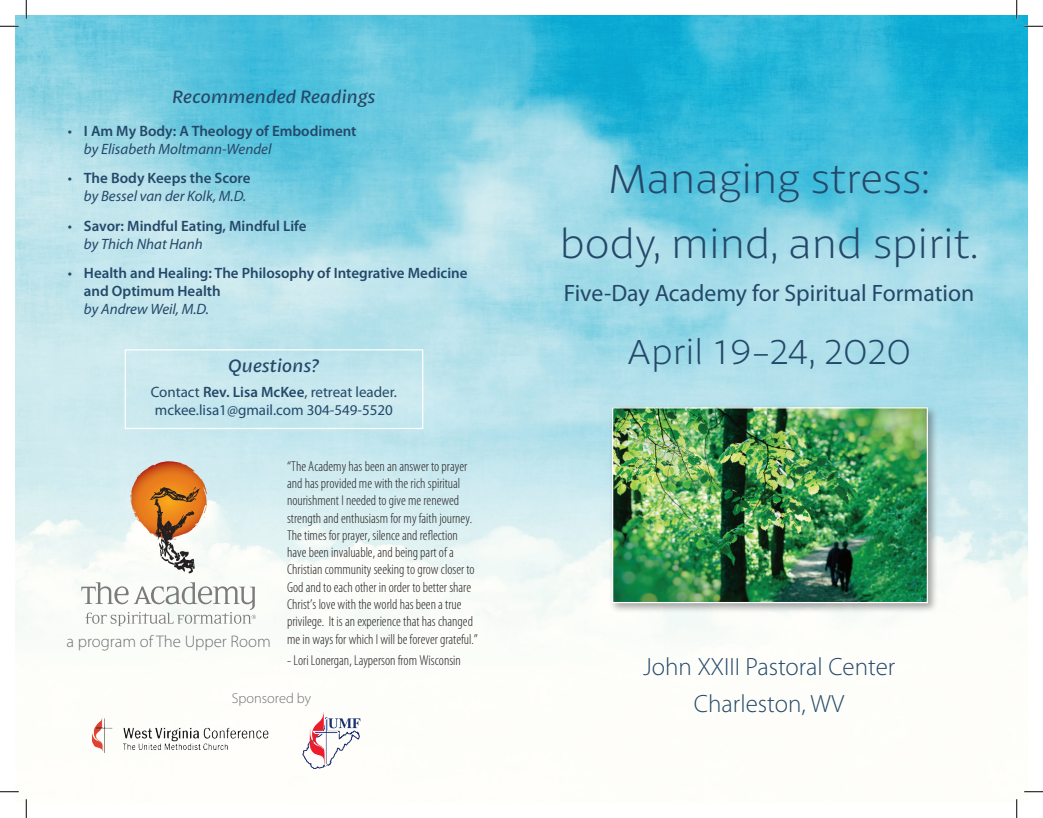
<style>
.page{position:relative;width:1043px;height:818px;background:#fff}
.page>*{position:absolute;margin:0;border:0;box-sizing:border-box;transform-origin:0 0}
.t1{font:300 42.5px/65px "Petala Pro";color:#244869;text-align:center}
.t2{font:300 36.25px "Petala Pro";color:#244869}
.t3{font:300 25px/36.2px "Myriad Pro";color:#244869;text-align:center}
.t4{font:23.75px "Myriad Pro";color:#244869}
.t5{font:italic 18.75px "Petala Pro";color:#244869}
.t6{font:300 16.75px "Myriad Pro";color:#6f7072}
.t7{font:600 15px/18px "Myriad Pro";color:#244869}
.t8{font:15px/18px "Myriad Pro";color:#244869}
.t9{font:italic 15px/18px "Myriad Pro";color:#244869;text-align:right}
.t10{font:300 14.38px/17.2px "Myriad Cond";color:#231f20}
.t11{font:300 14.38px "Myriad Pro";color:#6f7072}
.s1{font-weight:400}
.s2{font-weight:400;font-style:italic}
.s3{font-style:normal}
.s4{font-weight:600;font-style:normal}
.s5{font-weight:600}
</style>
<div class="page">
<img style="left:15px;top:15px;width:1013px;height:787px">
<svg style="left:130px;top:461px;width:71px;height:113px"></svg>
<svg style="left:81px;top:582px;width:175px;height:44px"></svg>
<div style="left:125px;top:349px;width:298px;height:80px;border:1px solid #fff"></div>
<div style="left:609px;top:404px;width:329px;height:210px;background:#231f20;opacity:.4"></div>
<img style="left:614px;top:409px;width:312px;height:192px">
<div style="left:612px;top:407px;width:316px;height:196px;border:1px solid #fff"></div>
<img style="left:91px;top:716px;width:139px;height:37px">
<svg style="left:303px;top:712px;width:57px;height:56px"></svg>
<svg style="left:0;top:25px;width:19px;height:2px"></svg>
<svg style="left:1024px;top:25px;width:18px;height:2px"></svg>
<svg style="left:0;top:790px;width:19px;height:2px"></svg>
<svg style="left:1024px;top:790px;width:18px;height:2px"></svg>
<svg style="left:25px;top:0;width:2px;height:19px"></svg>
<svg style="left:25px;top:799px;width:2px;height:19px"></svg>
<svg style="left:1015px;top:0;width:2px;height:19px"></svg>
<svg style="left:1015px;top:799px;width:2px;height:19px"></svg>
<h3 class="t5" style="left:173px;top:87px;width:204px">Recommended Readings</h3>
<p class="t7" style="left:84px;top:122px;width:274px;text-indent:-16px"><span class="s1">•</span> I Am My Body: A Theology of Embodiment <span class="s2">by Elisabeth Moltmann-Wendel</span></p>
<p class="t9" style="left:68px;top:169px;width:184px"><span class="s3">•</span> <span class="s4">The Body Keeps the Score </span>by Bessel van der Kolk, M.D.</p>
<p class="t7" style="left:84px;top:216px;width:224px;text-indent:-16px"><span class="s1">•</span> Savor: Mindful Eating, Mindful Life <span class="s2">by Thich Nhat Hanh</span></p>
<p class="t7" style="left:84px;top:263px;width:385px;text-indent:-16px"><span class="s1">•</span> Health and Healing: The Philosophy of Integrative Medicine and Optimum Health</p>
<p class="t9" style="left:84px;top:299px;width:127px">by Andrew Weil, M.D.</p>
<h3 class="t5" style="left:228px;top:356px;width:93px">Questions?</h3>
<p class="t8" style="left:151px;top:383px;width:248px">Contact <span class="s5">Rev. Lisa McKee</span>, retreat leader. mckee.lisa1@gmail.com 304-549-5520</p>
<p class="t6" style="left:66px;top:631px;width:206px">a program of The Upper Room</p>
<p class="t10" style="left:287px;top:458px;width:192px">“The Academy has been an answer to prayer and has provided me with the rich spiritual nourishment I needed to give me renewed strength and enthusiasm for my faith journey.<br>The times for prayer, silence and reflection have been invaluable, and being part of a Christian community seeking to grow closer to God and to each other in order to better share Christ’s love with the world has been a true privilege. It is an experience that has changed me in ways for which I will be forever grateful.”</p>
<p class="t10" style="left:287px;top:652px;width:175px">- Lori Lonergan, Layperson from Wisconsin</p>
<p class="t11" style="left:232px;top:689px;width:81px">Sponsored by</p>
<h1 class="t1" style="left:560px;top:148px;width:420px">Managing stress: body, mind, and spirit.</h1>
<h3 class="t4" style="left:564px;top:278px;width:412px">Five-Day Academy for Spiritual Formation</h3>
<h2 class="t2" style="left:627px;top:333px;width:285px">April 19-24, 2020</h2>
<h3 class="t3" style="left:643px;top:648px;width:253px">John XXIII Pastoral Center<br>Charleston, WV</h3>
</div>
